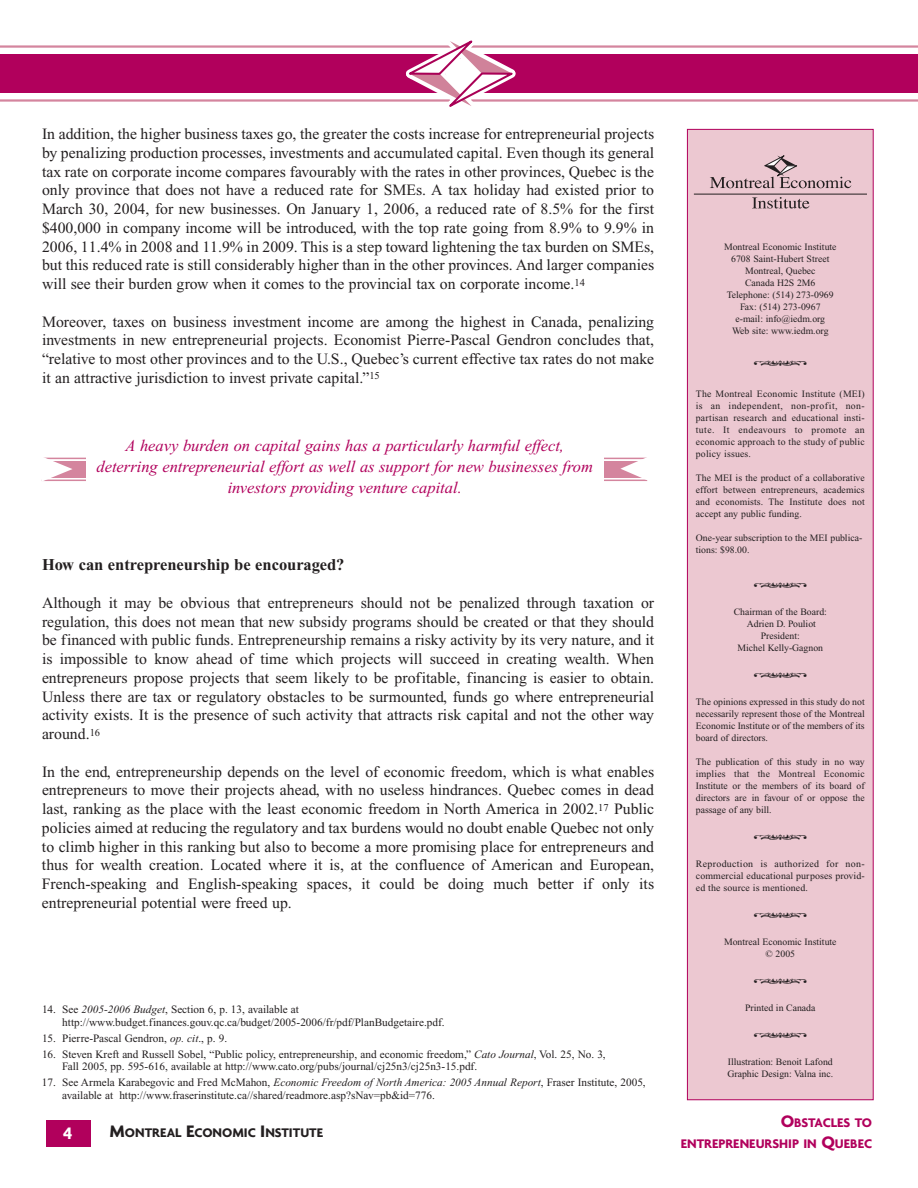
<style>
.page{position:relative;width:918px;height:1188px;background:#fff}
.page>*{position:absolute;margin:0;border:0;box-sizing:border-box;transform-origin:0 0}
.t1{font:700 18px "Agenda";color:#fff}
.t2{font:italic 16.5px/21px "Times New Roman";color:#b1005c;text-align:center}
.t3{font:700 16.5px "Times New Roman";color:#231f20}
.t4{font:15.75px/18.8px "Times New Roman";color:#231f20;text-align:justify}
.t5{font:700 13.5px/21.6px "Agenda";color:#b1005c;text-align:right}
.t6{font:700 13.5px "Agenda";color:#231f20}
.t7{font:11.25px/12.8px "Times New Roman";color:#231f20}
.t8{font:9.75px/12px "Times New Roman";color:#231f20;text-align:justify}
.s1{font-style:italic}
.s2{font-size:18px}
</style>
<div class="page">
<div style="left:46px;top:1120px;width:45px;height:28px;background:#b1005c"></div>
<hr style="left:0;top:45px;width:918px;height:3px;background:#d4859e">
<hr style="left:0;top:99px;width:918px;height:3px;background:#d4859e">
<div style="left:0;top:54px;width:918px;height:39px;background:#b1005c"></div>
<div style="left:687px;top:129px;width:186px;height:971px;background:#ecc8d1"></div>
<div style="left:687px;top:129px;width:187px;height:971px;border:1px solid #b1005c"></div>
<hr style="left:694px;top:194px;width:173px;height:1px;background:#231f20">
<svg style="left:710px;top:155px;width:141px;height:33px"></svg>
<svg style="left:752px;top:197px;width:58px;height:12px"></svg>
<svg style="left:378px;top:40px;width:166px;height:67px"></svg>
<hr style="left:41px;top:458px;width:606px;height:1px;background:#d4859e">
<hr style="left:41px;top:480px;width:606px;height:1px;background:#d4859e">
<div style="left:50px;top:461px;width:597px;height:16px;background:#d4859e"></div>
<svg style="left:41px;top:457px;width:32px;height:24px"></svg>
<svg style="left:620px;top:457px;width:28px;height:24px"></svg>
<div style="left:86px;top:429px;width:517px;height:77px;background:#fff"></div>
<p class="t4" style="left:42px;top:126px;width:614px">In addition, the higher business taxes go, the greater the costs increase for entrepreneurial projects by penalizing production processes, investments and accumulated capital. Even though its general tax rate on corporate income compares favourably with the rates in other provinces, Quebec is the only province that does not have a reduced rate for SMEs. A tax holiday had existed prior to March 30, 2004, for new businesses. On January 1, 2006, a reduced rate of 8.5% for the first $400,000 in company income will be introduced, with the top rate going from 8.9% to 9.9% in 2006, 11.4% in 2008 and 11.9% in 2009. This is a step toward lightening the tax burden on SMEs, but this reduced rate is still considerably higher than in the other provinces. And larger companies will see their burden grow when it comes to the provincial tax on corporate income.<sup>14</sup></p>
<p class="t4" style="left:42px;top:314px;width:614px">Moreover, taxes on business investment income are among the highest in Canada, penalizing investments in new entrepreneurial projects. Economist Pierre-Pascal Gendron concludes that, “relative to most other provinces and to the U.S., Quebec’s current effective tax rates do not make it an attractive jurisdiction to invest private capital.”<sup>15</sup></p>
<p class="t2" style="left:96px;top:436px;width:498px">A heavy burden on capital gains has a particularly harmful effect, deterring entrepreneurial effort as well as support for new businesses from investors providing venture capital.</p>
<p class="t3" style="left:42px;top:559px;width:304px">How can entrepreneurship be encouraged?</p>
<p class="t4" style="left:42px;top:595px;width:614px">Although it may be obvious that entrepreneurs should not be penalized through taxation or regulation, this does not mean that new subsidy programs should be created or that they should be financed with public funds. Entrepreneurship remains a risky activity by its very nature, and it is impossible to know ahead of time which projects will succeed in creating wealth. When entrepreneurs propose projects that seem likely to be profitable, financing is easier to obtain.<br>Unless there are tax or regulatory obstacles to be surmounted, funds go where entrepreneurial activity exists. It is the presence of such activity that attracts risk capital and not the other way around.<sup>16</sup></p>
<p class="t4" style="left:42px;top:764px;width:614px">In the end, entrepreneurship depends on the level of economic freedom, which is what enables entrepreneurs to move their projects ahead, with no useless hindrances. Quebec comes in dead last, ranking as the place with the least economic freedom in North America in 2002.<sup>17</sup> Public policies aimed at reducing the regulatory and tax burdens would no doubt enable Quebec not only to climb higher in this ranking but also to become a more promising place for entrepreneurs and thus for wealth creation. Located where it is, at the confluence of American and European, French-speaking and English-speaking spaces, it could be doing much better if only its entrepreneurial potential were freed up.</p>
<p class="t7" style="left:62px;top:1004px;width:384px;text-indent:-20px">14. See <span class="s1">2005-2006 Budget</span>, Section 6, p. 13, available at http://www.budget.finances.gouv.qc.ca/budget/2005-2006/fr/pdf/PlanBudgetaire.pdf.</p>
<p class="t7" style="left:42px;top:1033px;width:187px">15. Pierre-Pascal Gendron, <span class="s1">op. cit</span>., p. 9.</p>
<p class="t7" style="left:62px;top:1048px;width:545px;text-indent:-20px">16. Steven Kreft and Russell Sobel, “Public policy, entrepreneurship, and economic freedom,” <span class="s1">Cato Journal</span>, Vol. 25, No. 3,<br>Fall 2005, pp. 595-616, available at http://www.cato.org/pubs/journal/cj25n3/cj25n3-15.pdf.</p>
<p class="t7" style="left:62px;top:1077px;width:585px;text-indent:-20px">17. See Armela Karabegovic and Fred McMahon, <span class="s1">Economic Freedom of North America: 2005 Annual Report</span>, Fraser Institute, 2005, available at http://www.fraserinstitute.ca//shared/readmore.asp?sNav=pb&amp;id=776.</p>
<p class="t1" style="left:63px;top:1126px;width:11px">4</p>
<p class="t6" style="left:110px;top:1128px;width:215px"><span class="s2">M</span>ONTREAL <span class="s2">E</span>CONOMIC <span class="s2">I</span>NSTITUTE</p>
<p class="t8" style="left:724px;top:242px;width:114px;text-align:center">Montreal Economic Institute<br>6708 Saint-Hubert Street<br>Montreal, Quebec<br>Canada H2S 2M6<br>Telephone: (514) 273-0969<br>Fax: (514) 273-0967<br>e-mail: info@iedm.org<br>Web site: www.iedm.org</p>
<p class="t8" style="left:696px;top:389px;width:170px">The Montreal Economic Institute (MEI) is an independent, non-profit, non&shy;partisan research and educational insti&shy;tute. It endeavours to promote an economic approach to the study of public policy issues.</p>
<p class="t8" style="left:696px;top:473px;width:170px">The MEI is the product of a collaborative effort between entrepreneurs, academics and economists. The Institute does not accept any public funding.</p>
<p class="t8" style="left:696px;top:533px;width:168px">One-year subscription to the MEI publica&shy;tions: $98.00.</p>
<p class="t8" style="left:734px;top:606px;width:95px;text-align:center">Chairman of the Board:<br>Adrien D. Pouliot<br>President:<br>Michel Kelly-Gagnon</p>
<p class="t8" style="left:696px;top:696px;width:170px">The opinions expressed in this study do not necessarily represent those of the Montreal Economic Institute or of the members of its board of directors.</p>
<p class="t8" style="left:696px;top:756px;width:170px">The publication of this study in no way implies that the Montreal Economic Institute or the members of its board of directors are in favour of or oppose the passage of any bill.</p>
<p class="t8" style="left:696px;top:858px;width:170px">Reproduction is authorized for non&shy;commercial educational purposes provid&shy;ed the source is mentioned.</p>
<p class="t8" style="left:724px;top:936px;width:114px;text-align:center">Montreal Economic Institute © 2005</p>
<p class="t8" style="left:745px;top:1002px;width:72px">Printed in Canada</p>
<p class="t8" style="left:727px;top:1056px;width:107px">Illustration: Benoit Lafond<br>Graphic Design: Valna inc.</p>
<p class="t5" style="left:681px;top:1113px;width:193px"><span class="s2">O</span>BSTACLES TO<br>ENTREPRENEURSHIP IN <span class="s2">Q</span>UEBEC</p>
</div>
